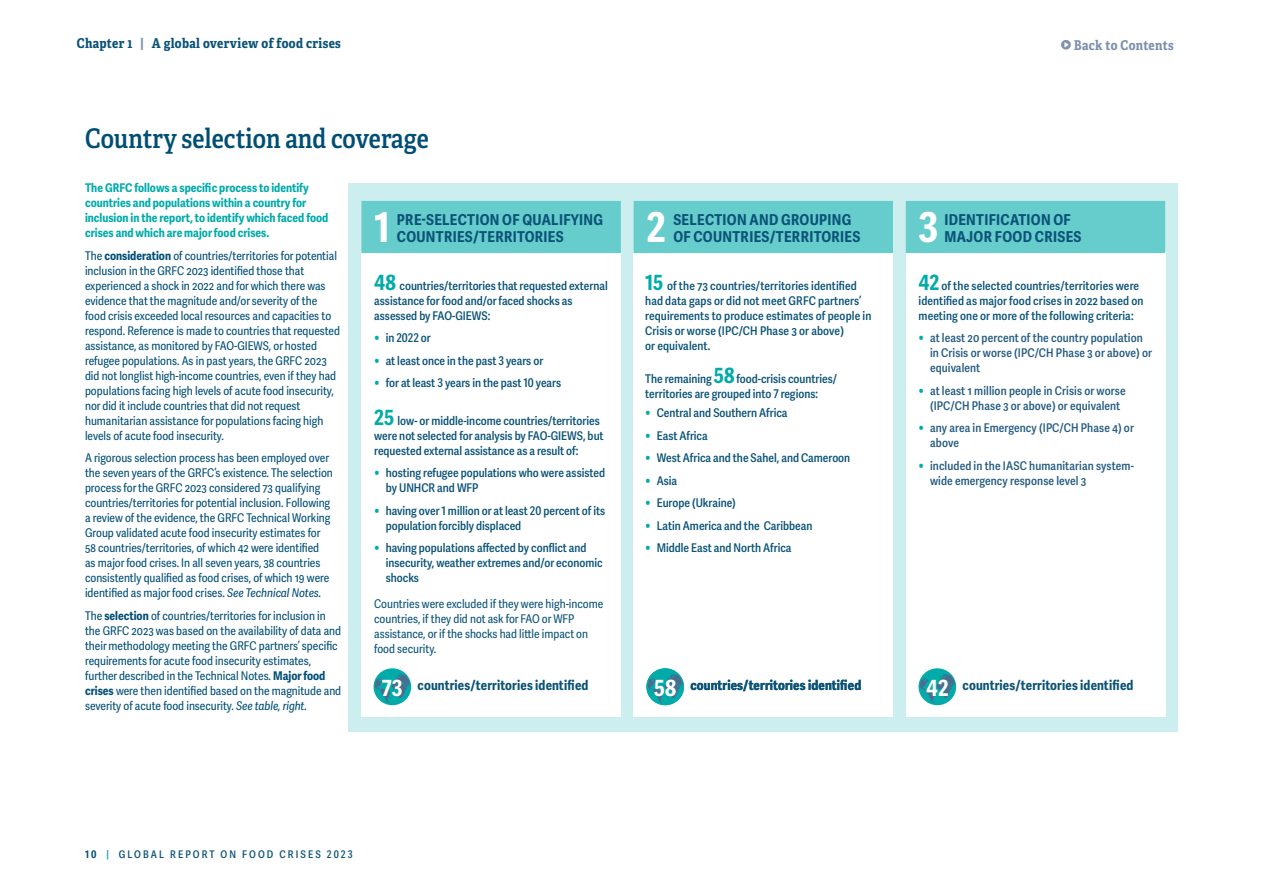
<style>
.page{position:relative;width:1263px;height:893px;background:#fff}
.page>*{position:absolute;margin:0;border:0;box-sizing:border-box;transform-origin:0 0}
.t1{font:700 41.25px "Adelle Sans Cnd";color:#fff}
._2023_B_HEAD{font:600 27px "Adelle Condensed";color:#004e75}
.t2{font:700 22.35px "Adelle Sans Cnd";color:#fff}
.t3{font:700 15px/17.7px "Adelle Sans Cnd";letter-spacing:.02em;color:#0b5377}
.t4{font:700 13.5px "Adelle Sans Cnd";letter-spacing:.01em;color:#0b5377}
.t5{font:700 13.5px "Adelle Condensed";letter-spacing:.025em;color:#0b5377}
.t6{font:700 13.5px "Adelle Condensed";letter-spacing:.025em;color:#7e91ab}
._2023_BODYTEXT_SANS{font:12px/15px "Adelle Sans Cnd";color:#004e75}
._2023_selection_grap{font:600 12px/15px "Adelle Sans Cnd";color:#0b5377}
._2023_selection_grap-2{font:600 12px/15px "Adelle Sans Cnd";letter-spacing:.01em;color:#255c80}
._2023_BODYTEXT_SANS-2{font:700 12px/15px "Adelle Sans Cnd";color:#00abaa}
.t7{font:12px/15px "Adelle Sans Cnd";color:#0b5377}
.t8{font:600 10.5px "Adelle Sans Cnd";letter-spacing:.2em;color:#0b5377}
.s1{color:#7e91ab}
.s2{font-family:"socialtype";font-weight:400;font-size:15px}
.s3{font-weight:700}
.s4{font-style:italic}
.s5{font-weight:700;font-size:21px;color:#00abaa}
.s6{font-size:15px;color:#00abaa}
.s7{color:#1b96b8}
</style>
<div class="page">
<div style="left:349px;top:183px;width:829px;height:548px;background:#cee"></div>
<div style="left:362px;top:253px;width:259px;height:464px;background:#fff"></div>
<div style="left:634px;top:253px;width:259px;height:464px;background:#fff"></div>
<div style="left:906px;top:253px;width:259px;height:464px;background:#fff"></div>
<div style="left:361px;top:201px;width:260px;height:52px;background:#6cc"></div>
<div style="left:634px;top:201px;width:259px;height:52px;background:#6cc"></div>
<div style="left:906px;top:201px;width:259px;height:52px;background:#6cc"></div>
<div style="left:374px;top:668px;width:37px;height:37px;background:#00abaa;border-radius:50%"></div>
<svg style="left:375px;top:674px;width:35px;height:29px"></svg>
<svg style="left:918px;top:668px;width:38px;height:37px"></svg>
<svg style="left:920px;top:674px;width:35px;height:29px"></svg>
<div style="left:646px;top:668px;width:38px;height:37px;background:#00abaa;border-radius:50%"></div>
<svg style="left:648px;top:674px;width:35px;height:29px"></svg>
<p class="t5" style="left:77px;top:35px;width:266px">Chapter 1 <span class="s1">|</span> A global overview of food crises</p>
<p class="t6" style="left:1060px;top:36px;width:115px"><span class="s2">F</span>Back to Contents</p>
<p class="_2023_B_HEAD" style="left:85px;top:122px;width:345px">Country selection and coverage</p>
<p class="_2023_BODYTEXT_SANS-2" style="left:85px;top:181px;width:245px">The GRFC follows a specific process to identify countries and populations within a country for inclusion in the report, to identify which faced food crises and which are major food crises.</p>
<p class="_2023_BODYTEXT_SANS" style="left:85px;top:248px;width:256px">The <span class="s3">consideration</span> of countries/territories for potential inclusion in the GRFC 2023 identified those that experienced a shock in 2022 and for which there was evidence that the magnitude and/or severity of the food crisis exceeded local resources and capacities to respond. Reference is made to countries that requested assistance, as monitored by FAO‑GIEWS, or hosted refugee populations. As in past years, the GRFC 2023 did not longlist high-income countries, even if they had populations facing high levels of acute food insecurity, nor did it include countries that did not request humanitarian assistance for populations facing high levels of acute food insecurity.</p>
<p class="_2023_BODYTEXT_SANS" style="left:85px;top:451px;width:249px">A rigorous selection process has been employed over the seven years of the GRFC’s existence. The selection process for the GRFC 2023 considered 73 qualifying countries/territories for potential inclusion. Following a review of the evidence, the GRFC Technical Working Group validated acute food insecurity estimates for 58 countries/territories, of which 42 were identified<br>as major food crises. In all seven years, 38 countries consistently qualified as food crises, of which 19 were identified as major food crises. <span class="s4">See Technical Notes.</span></p>
<p class="_2023_BODYTEXT_SANS" style="left:85px;top:608px;width:258px">The <span class="s3">selection</span> of countries/territories for inclusion in the GRFC 2023 was based on the availability of data and their methodology meeting the GRFC partners’ specific requirements for acute food insecurity estimates, further described in the Technical Notes. <span class="s3">Major food crises</span> were then identified based on the magnitude and severity of acute food insecurity. <span class="s4">See table, right.</span></p>
<p class="t1" style="left:374px;top:203px;width:17px">1</p>
<p class="t1" style="left:646px;top:203px;width:21px">2</p>
<p class="t1" style="left:918px;top:203px;width:22px">3</p>
<p class="_2023_selection_grap" style="left:645px;top:278px;width:228px"><span class="s5">15</span> of the 73 countries/territories identified had data gaps or did not meet GRFC partners’ requirements to produce estimates of people in Crisis or worse (IPC/CH Phase 3 or above)<br>or equivalent.</p>
<p class="_2023_selection_grap" style="left:645px;top:372px;width:193px">The remaining <span class="s5">58</span> food-crisis countries/ territories are grouped into 7 regions:</p>
<p class="_2023_selection_grap" style="left:645px;top:406px;width:144px"><span class="s6">•</span> Central and Southern Africa</p>
<p class="_2023_selection_grap" style="left:645px;top:428px;width:64px"><span class="s6">•</span> East Africa</p>
<p class="_2023_selection_grap" style="left:645px;top:451px;width:207px"><span class="s6">•</span> West Africa and the Sahel, and Cameroon</p>
<p class="_2023_selection_grap" style="left:645px;top:473px;width:34px"><span class="s6">•</span> Asia</p>
<p class="_2023_selection_grap" style="left:645px;top:496px;width:92px"><span class="s6">•</span> Europe (Ukraine)</p>
<p class="_2023_selection_grap" style="left:645px;top:518px;width:169px"><span class="s6">•</span> Latin America and the Caribbean</p>
<p class="_2023_selection_grap" style="left:645px;top:541px;width:148px"><span class="s6">•</span> Middle East and North Africa</p>
<p class="t3" style="left:397px;top:211px;width:208px">PRE-SELECTION OF QUALIFYING<br>COUNTRIES/TERRITORIES</p>
<p class="t3" style="left:673px;top:211px;width:189px">SELECTION AND GROUPING<br>OF COUNTRIES/TERRITORIES</p>
<p class="t3" style="left:944px;top:211px;width:139px">IDENTIFICATION OF<br>MAJOR FOOD CRISES</p>
<p class="_2023_selection_grap" style="left:374px;top:278px;width:235px"><span class="s5">48</span> countries/territories that requested external assistance for food and/or faced shocks as assessed by FAO‑GIEWS:</p>
<p class="_2023_selection_grap" style="left:374px;top:331px;width:58px"><span class="s6">•</span> in 2022 or</p>
<p class="_2023_selection_grap" style="left:374px;top:353px;width:171px"><span class="s6">•</span> at least once in the past 3 years or</p>
<p class="_2023_selection_grap" style="left:374px;top:376px;width:188px"><span class="s6">•</span> for at least 3 years in the past 10 years</p>
<p class="_2023_selection_grap" style="left:374px;top:413px;width:231px"><span class="s5">25</span> low- or middle-income countries/territories were not selected for analysis by FAO‑GIEWS, but requested external assistance as a result of:</p>
<p class="_2023_selection_grap" style="left:386px;top:466px;width:221px;text-indent:-12px"><span class="s6">•</span> hosting refugee populations who were assisted by UNHCR and WFP</p>
<p class="_2023_selection_grap" style="left:386px;top:503px;width:221px;text-indent:-12px"><span class="s6">•</span> having over 1 million or at least 20 percent of its population forcibly displaced</p>
<p class="_2023_selection_grap" style="left:386px;top:541px;width:218px;text-indent:-12px"><span class="s6">•</span> having populations affected by conflict and insecurity, weather extremes and/or economic shocks</p>
<p class="t7" style="left:374px;top:597px;width:231px">Countries were excluded if they were high-income countries, if they did not ask for FAO or WFP assistance, or if the shocks had little impact on food security.</p>
<p class="_2023_selection_grap" style="left:918px;top:278px;width:226px"><span class="s5">42</span> of the selected countries/territories were identified as major food crises in 2022 based on meeting one or more of the following criteria:</p>
<p class="_2023_selection_grap-2" style="left:930px;top:331px;width:223px;text-indent:-12px"><span class="s6">•</span> at least 20 percent of the country population in Crisis or worse (IPC/CH Phase 3 or above) or equivalent</p>
<p class="_2023_selection_grap-2" style="left:918px;top:383px;width:209px;text-align:center"><span class="s6">•</span> at least 1 million people in Crisis or worse (IPC/CH Phase 3 or above) or equivalent</p>
<p class="_2023_selection_grap-2" style="left:930px;top:421px;width:205px;text-indent:-12px"><span class="s6">•</span> any area in Emergency (IPC/CH Phase 4) or above</p>
<p class="_2023_selection_grap-2" style="left:930px;top:458px;width:205px;text-indent:-12px"><span class="s6">•</span> included in the IASC humanitarian system&shy;wide emergency response level 3</p>
<p class="t2" style="left:382px;top:674px;width:22px">73</p>
<p class="t2" style="left:926px;top:674px;width:24px">42</p>
<p class="t4" style="left:962px;top:677px;width:172px">countries/territories identified</p>
<p class="t2" style="left:654px;top:674px;width:24px">58</p>
<p class="t4" style="left:690px;top:677px;width:172px">countries/territories identified</p>
<p class="t4" style="left:418px;top:677px;width:172px">countries/territories identified</p>
<p class="t8" style="left:85px;top:848px;width:269px"><span class="s3">10</span> <span class="s7">|</span> GLOBAL REPORT ON FOOD CRISES 2023</p>
</div>
